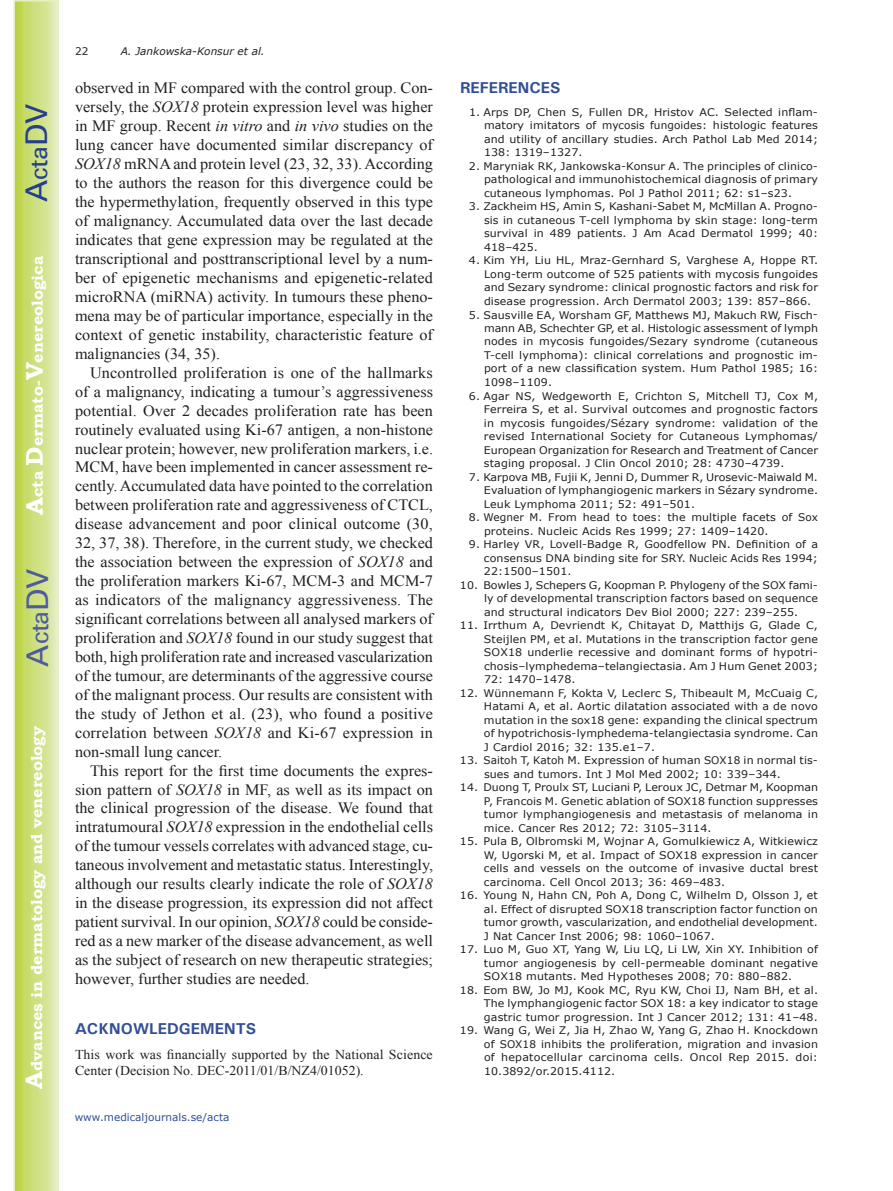
<style>
.page{position:relative;width:893px;height:1191px;background:#fff}
.page>*{position:absolute;margin:0;border:0;box-sizing:border-box;transform-origin:0 0}
.t1{font:30px "Univers";color:#4d5a9e}
.t2{font:30px "Univers";color:#253f8e}
.t3{font:15.75px/18.9px "Times New Roman";color:#231f20;text-align:justify}
.t4{font:700 15.75px "Bookman Old Style";color:#fff}
.t5{font:700 15.75px "Univers";color:#324f95}
.t6{font:13.5px/15.9px "Times New Roman";letter-spacing:.005em;color:#231f20}
.t7{font:10.5px/13.5px "Verdana";letter-spacing:.01em;color:#231f20;text-align:justify;scale:1.05 1}
.t8{font:10.5px "Verdana";color:#324f95}
.t9{font:italic 10.5px "Verdana";color:#231f20}
.t10{font:10.5px "Verdana";letter-spacing:.01em;color:#231f20}
.s1{font-size:24px}
.s2{font-style:italic}
</style>
<div class="page">
<svg style="left:14px;top:0;width:45px;height:1191px;background:#cfe084"></svg>
<h1 class="t2" style="left:19px;top:202px;width:100px;rotate:-90deg">A<span class="s1">cta</span>DV</h1>
<h2 class="t4" style="left:28px;top:515px;width:260px;rotate:-90deg"><span class="s1">A</span>cta <span class="s1">D</span>ermato-<span class="s1">V</span>enereologica</h2>
<h1 class="t1" style="left:20px;top:666px;width:100px;rotate:-90deg">A<span class="s1">cta</span>DV</h1>
<h2 class="t4" style="left:27px;top:1088px;width:364px;rotate:-90deg"><span class="s1">A</span>dvances in dermatology and venereology</h2>
<p class="t9" style="left:121px;top:44px;width:145px">A. Jankowska-Konsur et al.</p>
<p class="t3" style="left:75px;top:78px;width:360px">observed in MF compared with the control group. Con&shy;versely, the <span class="s2">SOX18</span> protein expression level was higher in MF group. Recent <span class="s2">in vitro</span> and <span class="s2">in vivo</span> studies on the lung cancer have documented similar discrepancy of <span class="s2">SOX18</span> mRNA and protein level (23, 32, 33). According to the authors the reason for this divergence could be the hypermethylation, frequently observed in this type of malignancy. Accumulated data over the last decade indicates that gene expression may be regulated at the transcriptional and posttranscriptional level by a num&shy;ber of epigenetic mechanisms and epigenetic-related microRNA (miRNA) activity. In tumours these pheno&shy;mena may be of particular importance, especially in the context of genetic instability, characteristic feature of malignancies (34, 35).</p>
<p class="t3" style="left:75px;top:363px;width:360px;text-indent:15px">Uncontrolled proliferation is one of the hallmarks of a malignancy, indicating a tumour’s aggressiveness potential. Over 2 decades proliferation rate has been routinely evaluated using Ki-67 antigen, a non-histone nuclear protein; however, new proliferation markers, i.e.<br>MCM, have been implemented in cancer assessment re&shy;cently. Accumulated data have pointed to the correlation between proliferation rate and aggressiveness of CTCL, disease advancement and poor clinical outcome (30, 32, 37, 38). Therefore, in the current study, we checked the association between the expression of <span class="s2">SOX18</span> and the proliferation markers Ki-67, MCM-3 and MCM-7 as indicators of the malignancy aggressiveness. The significant correlations between all analysed markers of proliferation and <span class="s2">SOX18</span> found in our study suggest that both, high proliferation rate and increased vascularization of the tumour, are determinants of the aggressive course of the malignant process. Our results are consistent with the study of Jethon et al. (23), who found a positive correlation between <span class="s2">SOX18</span> and Ki-67 expression in non-small lung cancer.</p>
<p class="t3" style="left:75px;top:760px;width:360px;text-indent:15px">This report for the first time documents the expres&shy;sion pattern of <span class="s2">SOX18</span> in MF, as well as its impact on the clinical progression of the disease. We found that intratumoural <span class="s2">SOX18</span> expression in the endothelial cells of the tumour vessels correlates with advanced stage, cu&shy;taneous involvement and metastatic status. Interestingly, although our results clearly indicate the role of <span class="s2">SOX18 </span>in the disease progression, its expression did not affect patient survival. In our opinion, <span class="s2">SOX18</span> could be conside&shy;red as a new marker of the disease advancement, as well as the subject of research on new therapeutic strategies; however, further studies are needed.</p>
<h2 class="t5" style="left:75px;top:1018px;width:183px">ACKNOWLEDGEMENTS</h2>
<p class="t6" style="left:75px;top:1046px;width:359px">This work was financially supported by the National Science<br>Center (Decision No. DEC-2011/01/B/NZ4/01052).</p>
<p class="t10" style="left:75px;top:44px;width:15px">22</p>
<p class="t8" style="left:75px;top:1110px;width:156px">www.medicaljournals.se/acta</p>
<h2 class="t5" style="left:460px;top:78px;width:102px">REFERENCES</h2>
<p class="t7" style="left:484px;top:105px;width:320px;text-indent:-15px">1. Arps DP, Chen S, Fullen DR, Hristov AC. Selected inflam&shy;matory imitators of mycosis fungoides: histologic features and utility of ancillary studies. Arch Pathol Lab Med 2014; 138: 1319–1327.</p>
<p class="t7" style="left:484px;top:159px;width:320px;text-indent:-15px">2. Maryniak RK, Jankowska-Konsur A. The principles of clinico&shy;pathological and immunohistochemical diagnosis of primary cutaneous lymphomas. Pol J Pathol 2011; 62: s1–s23.</p>
<p class="t7" style="left:484px;top:200px;width:320px;text-indent:-15px">3. Zackheim HS, Amin S, Kashani-Sabet M, McMillan A. Progno&shy;sis in cutaneous T-cell lymphoma by skin stage: long-term survival in 489 patients. J Am Acad Dermatol 1999; 40:<br>418–425.</p>
<p class="t7" style="left:484px;top:254px;width:320px;text-indent:-15px">4. Kim YH, Liu HL, Mraz-Gernhard S, Varghese A, Hoppe RT.<br>Long-term outcome of 525 patients with mycosis fungoides and Sezary syndrome: clinical prognostic factors and risk for disease progression. Arch Dermatol 2003; 139: 857–866.</p>
<p class="t7" style="left:484px;top:308px;width:320px;text-indent:-15px">5. Sausville EA, Worsham GF, Matthews MJ, Makuch RW, Fisch&shy;mann AB, Schechter GP, et al. Histologic assessment of lymph nodes in mycosis fungoides/Sezary syndrome (cutaneous T-cell lymphoma): clinical correlations and prognostic im&shy;port of a new classification system. Hum Pathol 1985; 16:<br>1098–1109.</p>
<p class="t7" style="left:484px;top:389px;width:320px;text-indent:-15px">6. Agar NS, Wedgeworth E, Crichton S, Mitchell TJ, Cox M, Ferreira S, et al. Survival outcomes and prognostic factors in mycosis fungoides/Sézary syndrome: validation of the revised International Society for Cutaneous Lymphomas/ European Organization for Research and Treatment of Cancer staging proposal. J Clin Oncol 2010; 28: 4730–4739.</p>
<p class="t7" style="left:484px;top:470px;width:320px;text-indent:-15px">7. Karpova MB, Fujii K, Jenni D, Dummer R, Urosevic-Maiwald M.<br>Evaluation of lymphangiogenic markers in Sézary syndrome.<br>Leuk Lymphoma 2011; 52: 491–501.</p>
<p class="t7" style="left:484px;top:510px;width:320px;text-indent:-15px">8. Wegner M. From head to toes: the multiple facets of Sox proteins. Nucleic Acids Res 1999; 27: 1409–1420.</p>
<p class="t7" style="left:484px;top:537px;width:320px;text-indent:-15px">9. Harley VR, Lovell-Badge R, Goodfellow PN. Definition of a consensus DNA binding site for SRY. Nucleic Acids Res 1994; 22:1500–1501.</p>
<p class="t7" style="left:484px;top:578px;width:320px;text-indent:-24px">10. Bowles J, Schepers G, Koopman P. Phylogeny of the SOX fami&shy;ly of developmental transcription factors based on sequence and structural indicators Dev Biol 2000; 227: 239–255.</p>
<p class="t7" style="left:484px;top:618px;width:320px;text-indent:-24px">11. Irrthum A, Devriendt K, Chitayat D, Matthijs G, Glade C, Steijlen PM, et al. Mutations in the transcription factor gene SOX18 underlie recessive and dominant forms of hypotri&shy;chosis–lymphedema–telangiectasia. Am J Hum Genet 2003; 72: 1470–1478.</p>
<p class="t7" style="left:484px;top:686px;width:320px;text-indent:-24px">12. Wünnemann F, Kokta V, Leclerc S, Thibeault M, McCuaig C, Hatami A, et al. Aortic dilatation associated with a de novo mutation in the sox18 gene: expanding the clinical spectrum of hypotrichosis-lymphedema-telangiectasia syndrome. Can J Cardiol 2016; 32: 135.e1–7.</p>
<p class="t7" style="left:484px;top:753px;width:320px;text-indent:-24px">13. Saitoh T, Katoh M. Expression of human SOX18 in normal tis&shy;sues and tumors. Int J Mol Med 2002; 10: 339–344.</p>
<p class="t7" style="left:484px;top:780px;width:320px;text-indent:-24px">14. Duong T, Proulx ST, Luciani P, Leroux JC, Detmar M, Koopman P, Francois M. Genetic ablation of SOX18 function suppresses tumor lymphangiogenesis and metastasis of melanoma in mice. Cancer Res 2012; 72: 3105–3114.</p>
<p class="t7" style="left:484px;top:834px;width:320px;text-indent:-24px">15. Pula B, Olbromski M, Wojnar A, Gomulkiewicz A, Witkiewicz W, Ugorski M, et al. Impact of SOX18 expression in cancer cells and vessels on the outcome of invasive ductal brest carcinoma. Cell Oncol 2013; 36: 469–483.</p>
<p class="t7" style="left:484px;top:888px;width:320px;text-indent:-24px">16. Young N, Hahn CN, Poh A, Dong C, Wilhelm D, Olsson J, et al. Effect of disrupted SOX18 transcription factor function on tumor growth, vascularization, and endothelial development.<br>J Nat Cancer Inst 2006; 98: 1060–1067.</p>
<p class="t7" style="left:484px;top:942px;width:320px;text-indent:-24px">17. Luo M, Guo XT, Yang W, Liu LQ, Li LW, Xin XY. Inhibition of tumor angiogenesis by cell-permeable dominant negative SOX18 mutants. Med Hypotheses 2008; 70: 880–882.</p>
<p class="t7" style="left:484px;top:983px;width:320px;text-indent:-24px">18. Eom BW, Jo MJ, Kook MC, Ryu KW, Choi IJ, Nam BH, et al.<br>The lymphangiogenic factor SOX 18: a key indicator to stage gastric tumor progression. Int J Cancer 2012; 131: 41–48.</p>
<p class="t7" style="left:484px;top:1023px;width:320px;text-indent:-24px">19. Wang G, Wei Z, Jia H, Zhao W, Yang G, Zhao H. Knockdown of SOX18 inhibits the proliferation, migration and invasion of hepatocellular carcinoma cells. Oncol Rep 2015. doi:<br>10.3892/or.2015.4112.</p>
</div>
